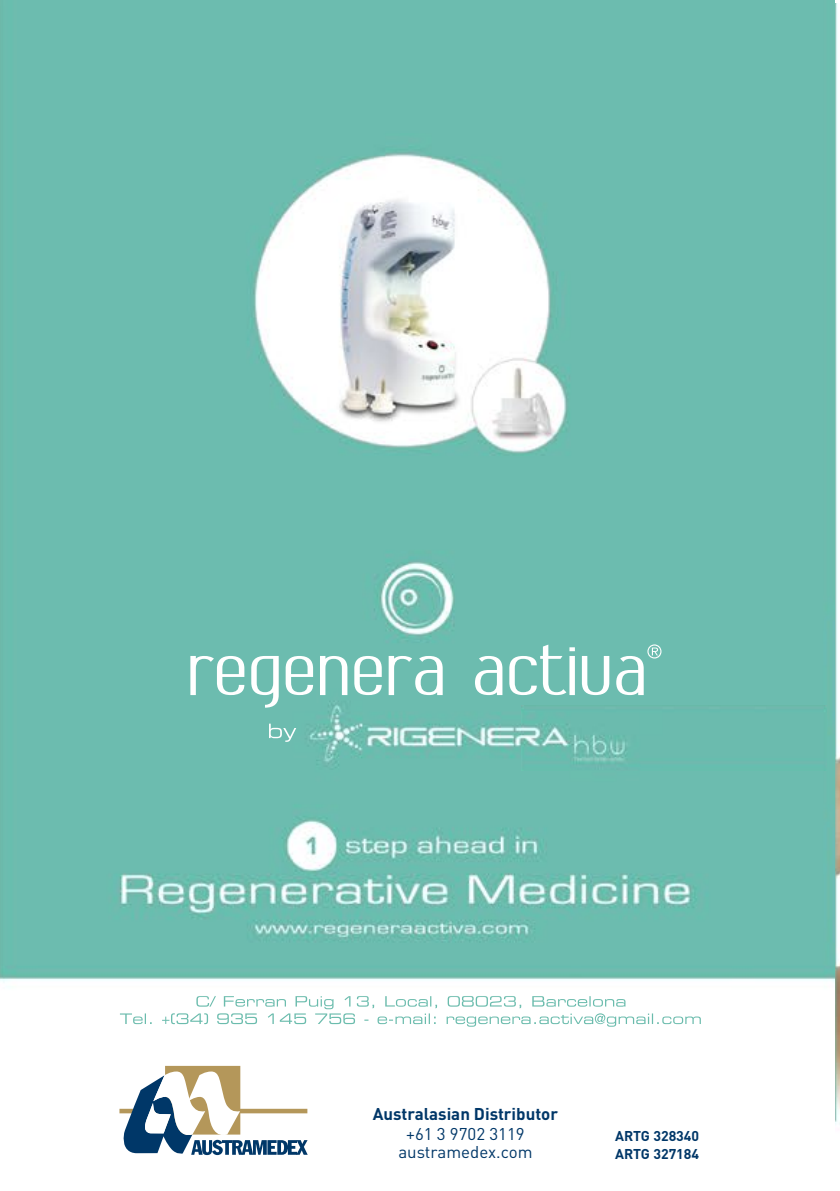
<style>
.page{position:relative;width:840px;height:1191px;background:#fff}
.page>*{position:absolute;margin:0;border:0;box-sizing:border-box;transform-origin:0 0}
.t1{font:16.8px/17.4px "DIN";color:#003768;text-align:center}
.t2{font:700 16.8px "DIN";color:#003768}
.t3{font:700 14px/17.4px "DIN";color:#003768}
</style>
<div class="page">
<img style="left:0;top:0;width:835px;height:504px">
<img style="left:0;top:504px;width:835px;height:523px">
<img style="left:269px;top:723px;width:27px;height:19px">
<img style="left:461px;top:996px;width:54px;height:10px">
<img style="left:251px;top:644px;width:392px;height:63px">
<img style="left:647px;top:644px;width:14px;height:14px">
<img style="left:521px;top:705px;width:304px;height:65px">
<svg style="left:119px;top:1065px;width:188px;height:90px"></svg>
<img style="left:835px;top:3px;width:4px;height:1122px">
<p class="t2" style="left:372px;top:1104px;width:187px">Australasian Distributor</p>
<p class="t1" style="left:398px;top:1126px;width:136px">+61 3 9702 3119 austramedex.com</p>
<p class="t3" style="left:614px;top:1127px;width:86px">ARTG 328340<br>ARTG 327184</p>
</div>
